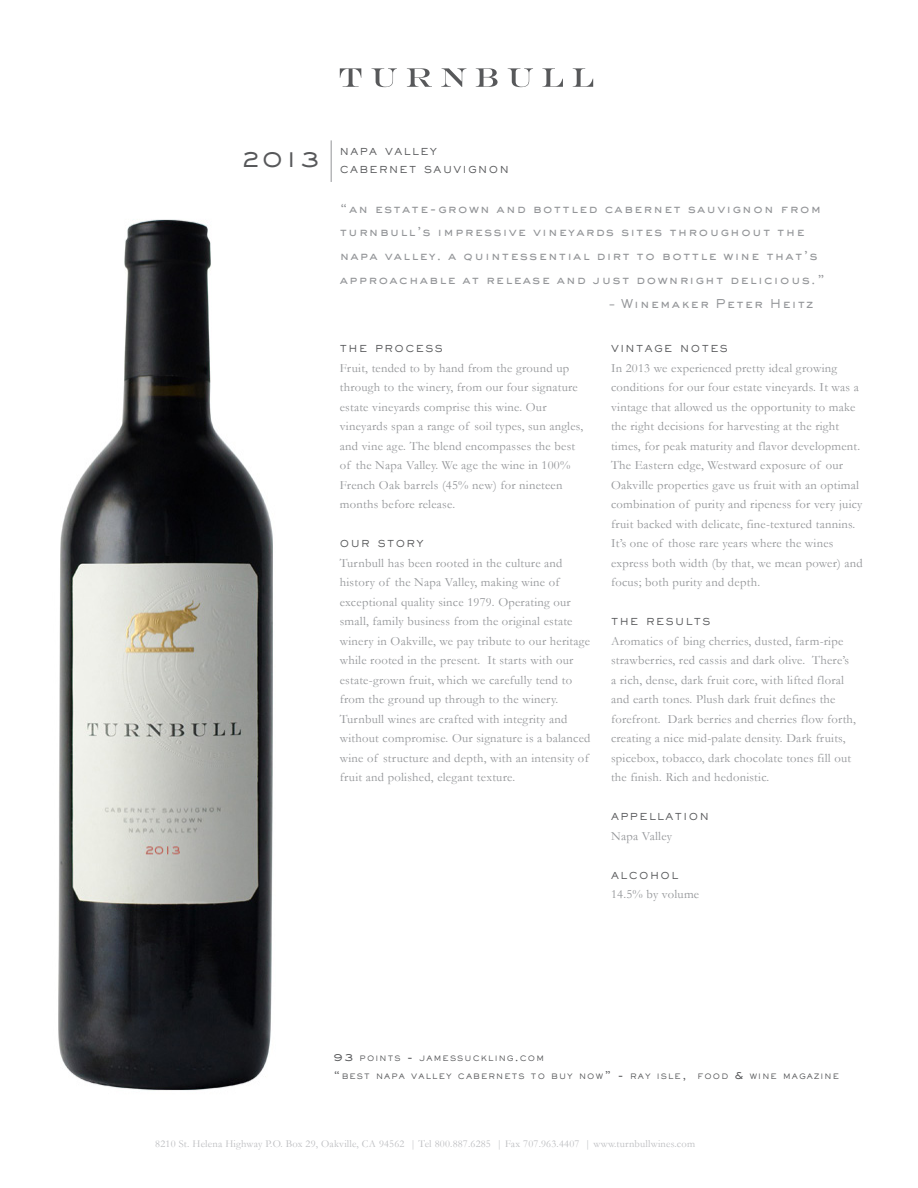
<style>
.page{position:relative;width:918px;height:1188px;background:#fff}
.page>*{position:absolute;margin:0;border:0;box-sizing:border-box;transform-origin:0 0}
.t1{font:500 22.5px "Sackers Gothic Std";color:#57585a}
.t2{font:12.6px/19.5px "Garamond";letter-spacing:.02em;color:#939598}
.t3{font:500 12px/23.7px "Sackers Gothic Std";letter-spacing:.1em;color:#939598}
.t4{font:10.5px "Garamond";letter-spacing:.02em;color:#bcbdc0}
.t5{font:500 9.45px "Sackers Gothic Std";letter-spacing:.155em;color:#57585a}
.t6{font:500 7.35px "Sackers Gothic Std";letter-spacing:.155em;color:#57585a}
.s1{font-size:10.5px}
</style>
<div class="page">
<img style="left:58px;top:219px;width:215px;height:872px">
<svg style="left:340px;top:68px;width:21px;height:19px"></svg>
<svg style="left:372px;top:68px;width:25px;height:19px"></svg>
<svg style="left:407px;top:68px;width:25px;height:19px"></svg>
<svg style="left:441px;top:68px;width:25px;height:19px"></svg>
<svg style="left:476px;top:68px;width:22px;height:19px"></svg>
<svg style="left:508px;top:68px;width:25px;height:19px"></svg>
<svg style="left:542px;top:68px;width:21px;height:19px"></svg>
<svg style="left:573px;top:68px;width:20px;height:19px"></svg>
<hr style="left:331px;top:140px;width:1px;height:42px;background:#939598">
<p class="t1" style="left:241px;top:144px;width:81px">2013</p>
<p class="t5" style="left:340px;top:145px;width:99px">NAPA VALLEY</p>
<p class="t5" style="left:340px;top:163px;width:170px">CABERNET SAUVIGNON</p>
<p class="t3" style="left:340px;top:196px;width:487px">“an estate-grown and bottled cabernet sauvignon from turnbull’s impressive vineyards sites throughout the napa valley. a quintessential dirt to bottle wine that’s approachable at release and just downright delicious.”</p>
<p class="t3" style="left:610px;top:291px;width:205px">– Winemaker Peter Heitz</p>
<p class="t5" style="left:340px;top:343px;width:104px">THE PROCESS</p>
<p class="t2" style="left:340px;top:358px;width:245px">Fruit, tended to by hand from the ground up through to the winery, from our four signature estate vineyards comprise this wine. Our vineyards span a range of soil types, sun angles, and vine age. The blend encompasses the best of the Napa Valley. We age the wine in 100% French Oak barrels (45% new) for nineteen months before release.</p>
<p class="t5" style="left:340px;top:538px;width:85px">OUR STORY</p>
<p class="t2" style="left:340px;top:553px;width:252px">Turnbull has been rooted in the culture and history of the Napa Valley, making wine of exceptional quality since 1979. Operating our small, family business from the original estate winery in Oakville, we pay tribute to our heritage while rooted in the present. It starts with our estate-grown fruit, which we carefully tend to from the ground up through to the winery.<br>Turnbull wines are crafted with integrity and without compromise. Our signature is a balanced wine of structure and depth, with an intensity of fruit and polished, elegant texture.</p>
<p class="t5" style="left:611px;top:343px;width:118px">VINTAGE NOTES</p>
<p class="t2" style="left:611px;top:358px;width:253px">In 2013 we experienced pretty ideal growing conditions for our four estate vineyards. It was a vintage that allowed us the opportunity to make the right decisions for harvesting at the right times, for peak maturity and flavor development.<br>The Eastern edge, Westward exposure of our Oakville properties gave us fruit with an optimal combination of purity and ripeness for very juicy fruit backed with delicate, fine-textured tannins.<br>It’s one of those rare years where the wines express both width (by that, we mean power) and focus; both purity and depth.</p>
<p class="t5" style="left:611px;top:616px;width:101px">THE RESULTS</p>
<p class="t2" style="left:611px;top:631px;width:247px">Aromatics of bing cherries, dusted, farm-ripe strawberries, red cassis and dark olive. There’s a rich, dense, dark fruit core, with lifted floral and earth tones. Plush dark fruit defines the forefront. Dark berries and cherries flow forth, creating a nice mid-palate density. Dark fruits, spicebox, tobacco, dark chocolate tones fill out the finish. Rich and hedonistic.</p>
<p class="t5" style="left:611px;top:811px;width:99px">APPELLATION</p>
<p class="t2" style="left:611px;top:826px;width:63px">Napa Valley</p>
<p class="t5" style="left:611px;top:869px;width:69px">ALCOHOL</p>
<p class="t2" style="left:611px;top:884px;width:90px">14.5% by volume</p>
<p class="t6" style="left:334px;top:1053px;width:212px"><span class="s1">93</span> POINTS <span class="s1">-</span> JAMESSUCKLING<span class="s1">.</span>COM</p>
<p class="t6" style="left:334px;top:1071px;width:507px"><span class="s1">“</span>BEST NAPA VALLEY CABERNETS TO BUY NOW<span class="s1">” -</span> RAY ISLE<span class="s1">,</span> FOOD <span class="s1">&amp;</span> WINE MAGAZINE</p>
<p class="t4" style="left:155px;top:1136px;width:541px">8210 St. Helena Highway P.O. Box 29, Oakville, CA 94562 | Tel 800.887.6285 | Fax 707.963.4407 | www.turnbullwines.com</p>
</div>
